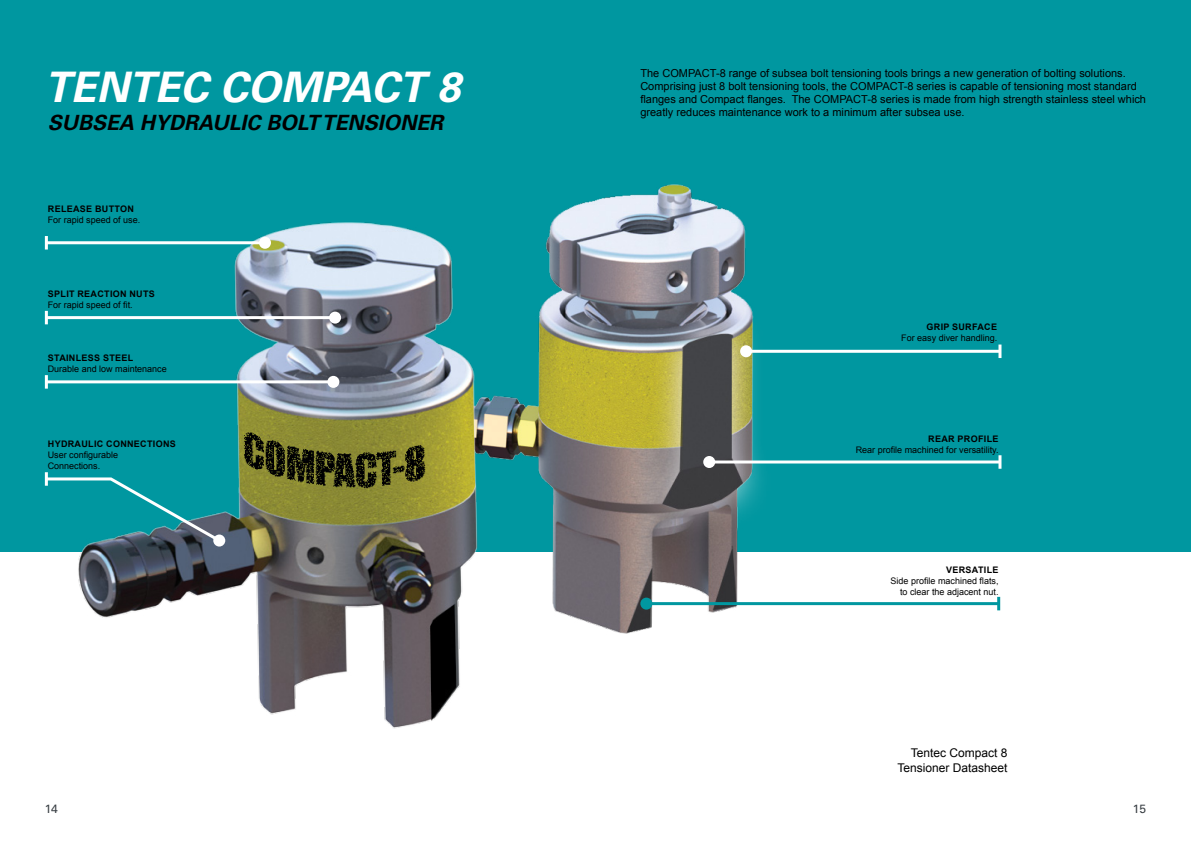
<style>
.page{position:relative;width:1191px;height:842px;background:#fff}
.page>*{position:absolute;margin:0;border:0;box-sizing:border-box;transform-origin:0 0}
.t1{font:italic 700 42px "Univers LT Std";color:#fff}
.t2{font:italic 700 21px "Univers LT Std";color:#000}
.t3{font:12px/14.4px "Arial";color:#000;text-align:right}
.t4{font:12px "Univers LT Std";color:#373d42}
.t5{font:11px/13px "Arial";color:#000}
.t6{font:9px/11px "Arial";color:#000;text-align:right}
.t7{font:700 9px "Arial";letter-spacing:.035em;color:#000}
</style>
<div class="page">
<div style="left:0;top:0;width:1191px;height:552px;background:#0097a0"></div>
<img style="left:536px;top:184px;width:295px;height:450px">
<img style="left:75px;top:222px;width:461px;height:507px">
<hr style="left:746px;top:350px;width:254px;height:3px;background:#fff">
<hr style="left:998px;top:344px;width:3px;height:14px;background:#fff">
<div style="left:740px;top:345px;width:12px;height:12px;background:#fff;border-radius:50%"></div>
<hr style="left:46px;top:316px;width:289px;height:3px;background:#fff">
<svg style="left:45px;top:311px;width:3px;height:13px"></svg>
<div style="left:329px;top:312px;width:12px;height:12px;background:#fff;border-radius:50%"></div>
<hr style="left:646px;top:602px;width:352px;height:3px;background:#0097a0">
<svg style="left:997px;top:597px;width:3px;height:13px"></svg>
<div style="left:640px;top:598px;width:12px;height:12px;background:#0097a0;border-radius:50%"></div>
<hr style="left:709px;top:460px;width:291px;height:3px;background:#fff">
<hr style="left:998px;top:455px;width:3px;height:14px;background:#fff">
<div style="left:703px;top:456px;width:12px;height:12px;background:#fff;border-radius:50%"></div>
<hr style="left:46px;top:241px;width:219px;height:3px;background:#fff">
<svg style="left:45px;top:236px;width:3px;height:13px"></svg>
<div style="left:259px;top:237px;width:12px;height:12px;background:#fff;border-radius:50%"></div>
<hr style="left:46px;top:380px;width:287px;height:3px;background:#fff">
<hr style="left:45px;top:375px;width:3px;height:14px;background:#fff">
<div style="left:327px;top:376px;width:12px;height:12px;background:#fff;border-radius:50%"></div>
<svg style="left:44px;top:476px;width:179px;height:69px"></svg>
<hr style="left:45px;top:472px;width:3px;height:14px;background:#fff">
<div style="left:213px;top:534px;width:12px;height:12px;background:#fff;border-radius:50%"></div>
<h1 class="t1" style="left:45px;top:62px;width:416px">TENTEC COMPACT 8</h1>
<p class="t5" style="left:640px;top:67px;width:507px">The COMPACT-8 range of subsea bolt tensioning tools brings a new generation of bolting solutions.<br>Comprising just 8 bolt tensioning tools, the COMPACT-8 series is capable of tensioning most standard flanges and Compact flanges. The COMPACT-8 series is made from high strength stainless steel which greatly reduces maintenance work to a minimum after subsea use.</p>
<h2 class="t2" style="left:48px;top:110px;width:397px">SUBSEA HYDRAULIC BOLT TENSIONER</h2>
<p class="t7" style="left:48px;top:204px;width:88px">RELEASE BUTTON</p>
<p class="t6" style="left:48px;top:215px;width:94px">For rapid speed of use.</p>
<p class="t7" style="left:48px;top:289px;width:109px">SPLIT REACTION NUTS</p>
<p class="t6" style="left:48px;top:299px;width:87px">For rapid speed of fit.</p>
<p class="t7" style="left:48px;top:353px;width:87px">STAINLESS STEEL</p>
<p class="t6" style="left:48px;top:364px;width:121px">Durable and low maintenance</p>
<p class="t7" style="left:48px;top:439px;width:129px">HYDRAULIC CONNECTIONS</p>
<p class="t6" style="left:48px;top:449px;width:72px;text-align:left">User configurable<br>Connections.</p>
<p class="t7" style="left:926px;top:322px;width:72px">GRIP SURFACE</p>
<p class="t6" style="left:901px;top:333px;width:98px">For easy diver handling.</p>
<p class="t7" style="left:928px;top:434px;width:72px">REAR PROFILE</p>
<p class="t6" style="left:855px;top:445px;width:144px">Rear profile machined for versatility.</p>
<p class="t7" style="left:946px;top:565px;width:54px">VERSATILE</p>
<p class="t6" style="left:890px;top:575px;width:110px">Side profile machined flats, to clear the adjacent nut.</p>
<p class="t3" style="left:897px;top:746px;width:112px">Tentec Compact 8<br>Tensioner Datasheet</p>
<p class="t4" style="left:45px;top:802px;width:14px">14</p>
<p class="t4" style="left:1133px;top:802px;width:15px">15</p>
</div>
